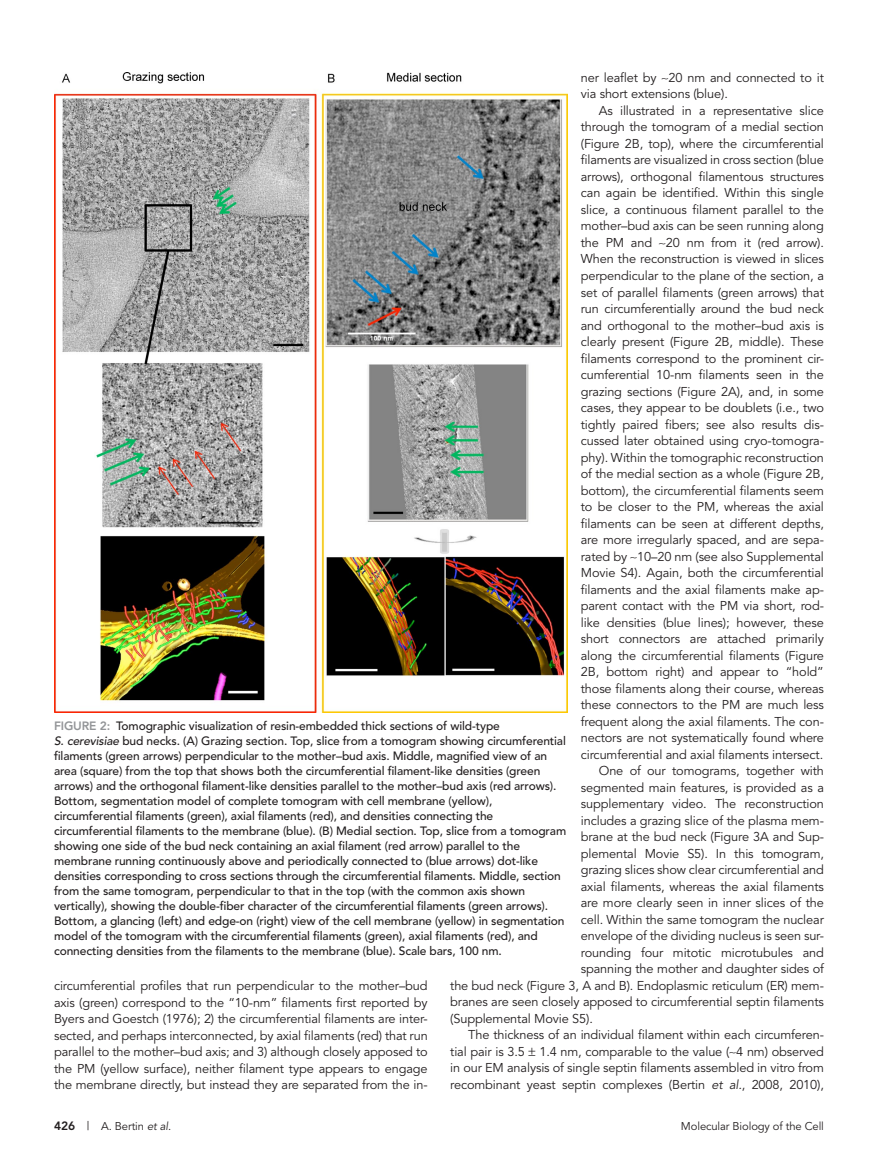
<style>
.page{position:relative;width:878px;height:1175px;background:#fff}
.page>*{position:absolute;margin:0;border:0;box-sizing:border-box;transform-origin:0 0}
.Para{font:12.75px/16.5px "Avenir";letter-spacing:-.01em;color:#231f20;text-align:justify}
.ParaFL{font:12.75px/16.5px "Avenir";letter-spacing:-.01em;color:#231f20}
.FigCaption{font:500 12px/15px "Avenir";letter-spacing:-.01em;color:#231f20}
.t1{font:11.25px "Avenir";letter-spacing:-.01em;color:#231f20}
.s1{font-style:italic}
.s2{font-weight:800;color:#939598}
.s3{font-weight:800;font-size:12px}
.s4{font-size:12px}
</style>
<div class="page">
<img style="left:54px;top:72px;width:513px;height:640px">
<p class="ParaFL" style="left:580px;top:70px;width:244px">ner leaflet by ∼20 nm and connected to it via short extensions (blue).</p>
<p class="Para" style="left:580px;top:103px;width:245px;text-indent:18px">As illustrated in a representative slice through the tomogram of a medial section (Figure 2B, top), where the circumferential filaments are visualized in cross section (blue arrows), orthogonal filamentous structures can again be identified. Within this single slice, a continuous filament parallel to the mother–bud axis can be seen running along the PM and ∼20 nm from it (red arrow).<br>When the reconstruction is viewed in slices perpendicular to the plane of the section, a set of parallel filaments (green arrows) that run circumferentially around the bud neck and orthogonal to the mother–bud axis is clearly present (Figure 2B, middle). These filaments correspond to the prominent cir&shy;cumferential 10-nm filaments seen in the grazing sections (Figure 2A), and, in some cases, they appear to be doublets (i.e., two tightly paired fibers; see also results dis&shy;cussed later obtained using cryo-tomogra&shy;phy). Within the tomographic reconstruction of the medial section as a whole (Figure 2B, bottom), the circumferential filaments seem to be closer to the PM, whereas the axial filaments can be seen at different depths, are more irregularly spaced, and are sepa&shy;rated by ∼10–20 nm (see also Supplemental Movie S4). Again, both the circumferential filaments and the axial filaments make ap&shy;parent contact with the PM via short, rod&shy;like densities (blue lines); however, these short connectors are attached primarily along the circumferential filaments (Figure 2B, bottom right) and appear to “hold” those filaments along their course, whereas these connectors to the PM are much less frequent along the axial filaments. The con&shy;nectors are not systematically found where circumferential and axial filaments intersect.</p>
<p class="Para" style="left:598px;top:763px;width:226px">One of our tomograms, together with</p>
<p class="Para" style="left:580px;top:779px;width:245px">segmented main features, is provided as a</p>
<p class="Para" style="left:580px;top:796px;width:244px">supplementary video. The reconstruction</p>
<p class="Para" style="left:580px;top:812px;width:245px">includes a grazing slice of the plasma mem-</p>
<p class="Para" style="left:580px;top:829px;width:245px">brane at the bud neck (Figure 3A and Sup-</p>
<p class="Para" style="left:580px;top:845px;width:245px">plemental Movie S5). In this tomogram,</p>
<p class="Para" style="left:580px;top:862px;width:244px">grazing slices show clear circumferential and</p>
<p class="Para" style="left:580px;top:878px;width:244px">axial filaments, whereas the axial filaments</p>
<p class="Para" style="left:580px;top:895px;width:245px">are more clearly seen in inner slices of the</p>
<p class="Para" style="left:580px;top:911px;width:244px">cell. Within the same tomogram the nuclear</p>
<p class="Para" style="left:580px;top:928px;width:245px">envelope of the dividing nucleus is seen sur-</p>
<p class="Para" style="left:580px;top:944px;width:245px">rounding four mitotic microtubules and</p>
<p class="Para" style="left:580px;top:961px;width:245px">spanning the mother and daughter sides of</p>
<p class="Para" style="left:450px;top:977px;width:375px">the bud neck (Figure 3, A and B). Endoplasmic reticulum (ER) mem-</p>
<p class="Para" style="left:450px;top:994px;width:375px">branes are seen closely apposed to circumferential septin filaments</p>
<p class="Para" style="left:450px;top:1010px;width:144px">(Supplemental Movie S5).</p>
<p class="Para" style="left:450px;top:1027px;width:375px;text-indent:18px">The thickness of an individual filament within each circumferen&shy;tial pair is 3.5 1.4 nm, comparable to the value (∼4 nm) observed in our EM analysis of single septin filaments assembled in vitro from recombinant yeast septin complexes (Bertin <span class="s1">et al.</span>, 2008, 2010),</p>
<p class="FigCaption" style="left:54px;top:719px;width:513px"><span class="s2">FIGURE 2:</span> Tomographic visualization of resin-embedded thick sections of wild-type<br><span class="s1">S. cerevisiae</span> bud necks. (A) Grazing section. Top, slice from a tomogram showing circumferential filaments (green arrows) perpendicular to the mother–bud axis. Middle, magnified view of an area (square) from the top that shows both the circumferential filament-like densities (green arrows) and the orthogonal filament-like densities parallel to the mother–bud axis (red arrows).<br>Bottom, segmentation model of complete tomogram with cell membrane (yellow), circumferential filaments (green), axial filaments (red), and densities connecting the circumferential filaments to the membrane (blue). (B) Medial section. Top, slice from a tomogram showing one side of the bud neck containing an axial filament (red arrow) parallel to the membrane running continuously above and periodically connected to (blue arrows) dot-like densities corresponding to cross sections through the circumferential filaments. Middle, section from the same tomogram, perpendicular to that in the top (with the common axis shown vertically), showing the double-fiber character of the circumferential filaments (green arrows).<br>Bottom, a glancing (left) and edge-on (right) view of the cell membrane (yellow) in segmentation model of the tomogram with the circumferential filaments (green), axial filaments (red), and connecting densities from the filaments to the membrane (blue). Scale bars, 100 nm.</p>
<p class="ParaFL" style="left:54px;top:978px;width:375px;text-align:justify">circumferential profiles that run perpendicular to the mother–bud axis (green) correspond to the “10-nm” filaments first reported by Byers and Goestch (1976); 2) the circumferential filaments are inter&shy;sected, and perhaps interconnected, by axial filaments (red) that run parallel to the mother–bud axis; and 3) although closely apposed to the PM (yellow surface), neither filament type appears to engage the membrane directly, but instead they are separated from the in-</p>
<p class="t1" style="left:54px;top:1119px;width:119px"><span class="s3">426</span> <span class="s4">|</span> A. Bertin <span class="s1">et al</span>.</p>
<p class="t1" style="left:681px;top:1119px;width:144px">Molecular Biology of the Cell</p>
</div>
